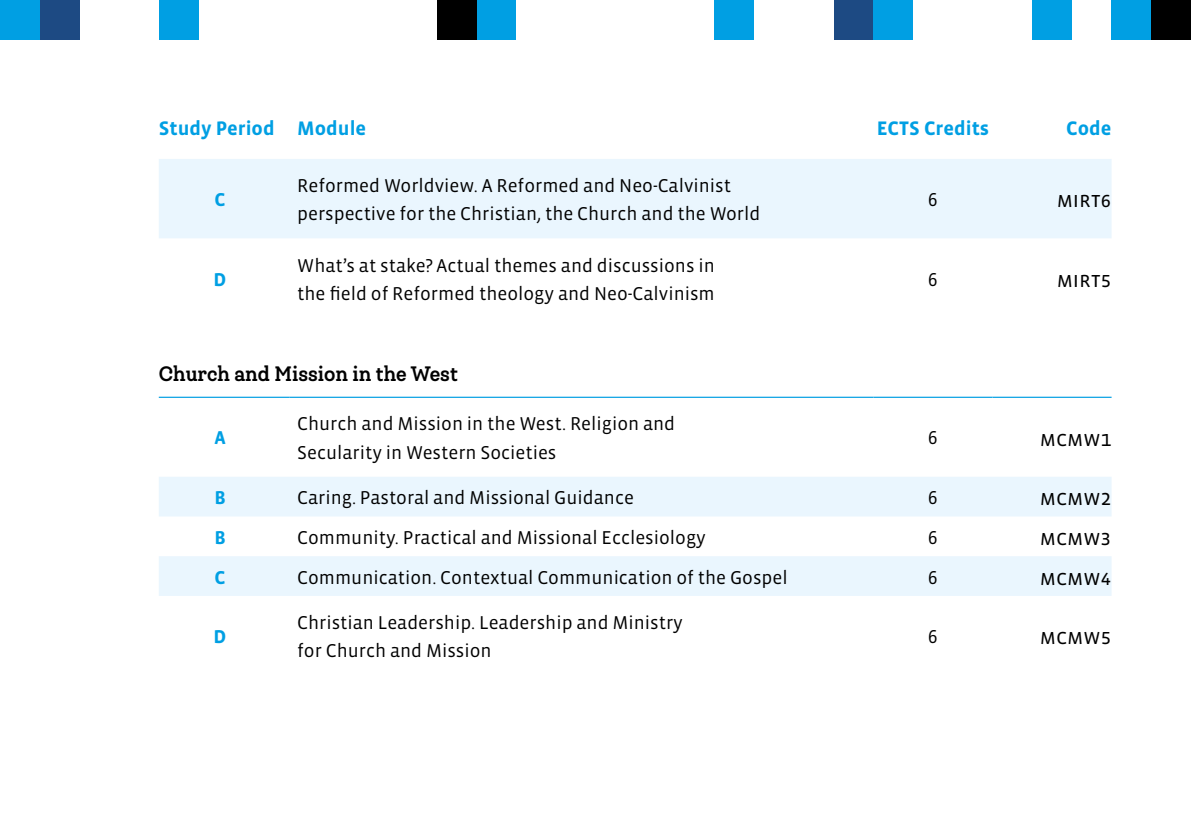
<style>
.page{position:relative;width:1191px;height:840px;background:#fff}
.page>*{position:absolute;margin:0;border:0;box-sizing:border-box;transform-origin:0 0}
.t1{font:22px "Vista Sans SC Book";color:#000}
.t2{font:700 20px "Vista Sans";color:#009fe3}
.t3{font:700 20px "Queulat Cnd Alt";color:#000}
.t4{font:19px/28px "Vista Sans";color:#000}
.t5{font:700 19px "Vista Sans";color:#009fe3}
</style>
<div class="page">
<svg style="left:159px;top:159px;width:952px;height:436px"></svg>
<hr style="left:159px;top:396px;width:130px;height:1px;background:#009fe3">
<hr style="left:289px;top:396px;width:584px;height:1px;background:#009fe3">
<hr style="left:873px;top:396px;width:119px;height:1px;background:#009fe3">
<hr style="left:992px;top:396px;width:119px;height:1px;background:#009fe3">
<div style="left:0;top:0;width:40px;height:40px;background:#009fe3"></div>
<div style="left:159px;top:0;width:39px;height:40px;background:#009fe3"></div>
<div style="left:476px;top:0;width:40px;height:40px;background:#009fe3"></div>
<div style="left:1032px;top:0;width:39px;height:40px;background:#009fe3"></div>
<div style="left:1111px;top:0;width:40px;height:40px;background:#009fe3"></div>
<div style="left:714px;top:0;width:40px;height:40px;background:#009fe3"></div>
<div style="left:40px;top:0;width:39px;height:40px;background:#1d4a83"></div>
<div style="left:437px;top:0;width:39px;height:40px;background:#000"></div>
<div style="left:1151px;top:0;width:40px;height:40px;background:#000"></div>
<div style="left:833px;top:0;width:40px;height:40px;background:#1d4a83"></div>
<div style="left:873px;top:0;width:40px;height:40px;background:#009fe3"></div>
<p class="t2" style="left:159px;top:118px;width:209px">Study Period Module</p>
<p class="t2" style="left:876px;top:118px;width:114px">ECTS Credits</p>
<p class="t2" style="left:1066px;top:118px;width:47px">Code</p>
<p class="t5" style="left:214px;top:190px;width:13px">C</p>
<p class="t5" style="left:214px;top:269px;width:14px">D</p>
<p class="t4" style="left:297px;top:172px;width:465px">Reformed Worldview. A Reformed and Neo-Calvinist perspective for the Christian, the Church and the World</p>
<p class="t4" style="left:297px;top:251px;width:419px">What’s at stake? Actual themes and discussions in the field of Reformed theology and Neo-Calvinism</p>
<p class="t3" style="left:159px;top:360px;width:300px">Church and Mission in the West</p>
<p class="t5" style="left:214px;top:428px;width:13px">A</p>
<p class="t4" style="left:297px;top:410px;width:379px">Church and Mission in the West. Religion and<br>Secularity in Western Societies</p>
<p class="t4" style="left:928px;top:186px;width:11px">6</p>
<p class="t1" style="left:1056px;top:188px;width:56px">mirt6</p>
<p class="t4" style="left:928px;top:265px;width:11px">6</p>
<p class="t1" style="left:1056px;top:268px;width:56px">mirt5</p>
<p class="t4" style="left:928px;top:424px;width:11px">6</p>
<p class="t1" style="left:1040px;top:427px;width:73px">mcmw1</p>
<p class="t5" style="left:214px;top:487px;width:13px">B</p>
<p class="t4" style="left:297px;top:484px;width:338px">Caring. Pastoral and Missional Guidance</p>
<p class="t4" style="left:928px;top:484px;width:11px">6</p>
<p class="t1" style="left:1040px;top:486px;width:73px">mcmw2</p>
<p class="t5" style="left:214px;top:527px;width:13px">B</p>
<p class="t4" style="left:297px;top:523px;width:410px">Community. Practical and Missional Ecclesiology</p>
<p class="t4" style="left:928px;top:523px;width:11px">6</p>
<p class="t1" style="left:1040px;top:526px;width:73px">mcmw3</p>
<p class="t5" style="left:214px;top:567px;width:13px">C</p>
<p class="t4" style="left:297px;top:563px;width:492px">Communication. Contextual Communication of the Gospel</p>
<p class="t4" style="left:928px;top:563px;width:11px">6</p>
<p class="t1" style="left:1040px;top:565px;width:73px">mcmw4</p>
<p class="t5" style="left:214px;top:626px;width:14px">D</p>
<p class="t4" style="left:297px;top:608px;width:387px">Christian Leadership. Leadership and Ministry for Church and Mission</p>
<p class="t4" style="left:928px;top:622px;width:11px">6</p>
<p class="t1" style="left:1040px;top:625px;width:73px">mcmw5</p>
</div>
